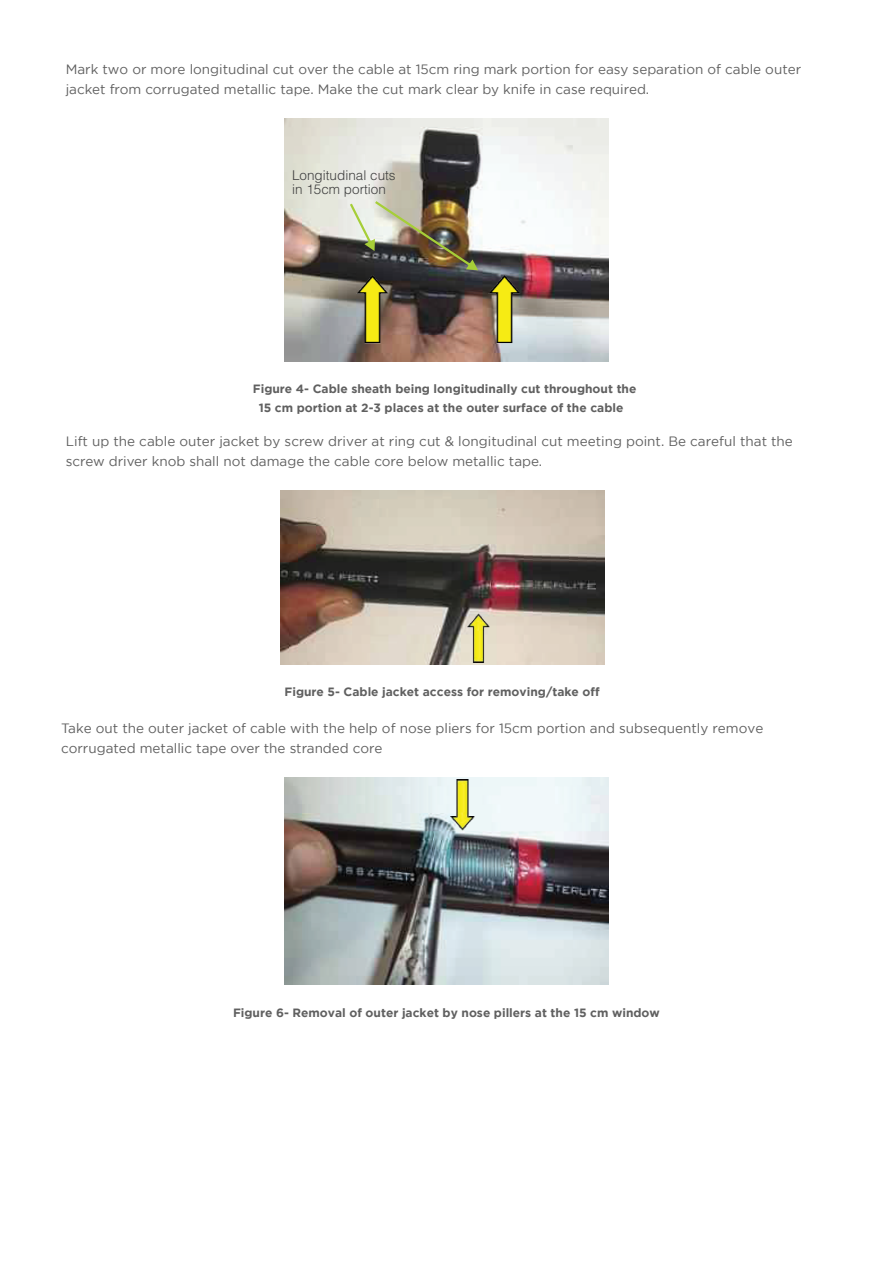
<style>
.page{position:relative;width:893px;height:1263px;background:#fff}
.page>*{position:absolute;margin:0;border:0;box-sizing:border-box;transform-origin:0 0}
.t1{font:13.5px/19.2px "Gotham";color:#606060}
.t2{font:300 13.5px/14.5px "Helvetica LT Std";color:#404040}
.t3{font:700 12px/19.2px "Gotham";color:#606060}
</style>
<div class="page">
<img style="left:284px;top:118px;width:324px;height:243px">
<img style="left:488px;top:275px;width:33px;height:69px">
<img style="left:350px;top:201px;width:128px;height:69px">
<img style="left:356px;top:275px;width:33px;height:69px">
<img style="left:280px;top:491px;width:324px;height:174px">
<img style="left:467px;top:613px;width:23px;height:49px">
<img style="left:284px;top:778px;width:324px;height:207px">
<img style="left:451px;top:779px;width:24px;height:51px">
<p class="t1" style="left:66px;top:60px;width:737px">Mark two or more longitudinal cut over the cable at 15cm ring mark portion for easy separation of cable outer jacket from corrugated metallic tape. Make the cut mark clear by knife in case required.</p>
<p class="t2" style="left:292px;top:167px;width:105px">Longitudinal cuts in 15cm portion</p>
<p class="t3" style="left:259px;top:379px;width:379px;text-indent:-6px">Figure 4- Cable sheath being longitudinally cut throughout the<br>15 cm portion at 2-3 places at the outer surface of the cable</p>
<p class="t1" style="left:66px;top:432px;width:729px">Lift up the cable outer jacket by screw driver at ring cut &amp; longitudinal cut meeting point. Be careful that the screw driver knob shall not damage the cable core below metallic tape.</p>
<p class="t3" style="left:284px;top:682px;width:317px">Figure 5- Cable jacket access for removing/take off</p>
<p class="t1" style="left:61px;top:719px;width:704px">Take out the outer jacket of cable with the help of nose pliers for 15cm portion and subsequently remove corrugated metallic tape over the stranded core</p>
<p class="t3" style="left:233px;top:1003px;width:428px">Figure 6- Removal of outer jacket by nose pillers at the 15 cm window</p>
</div>
